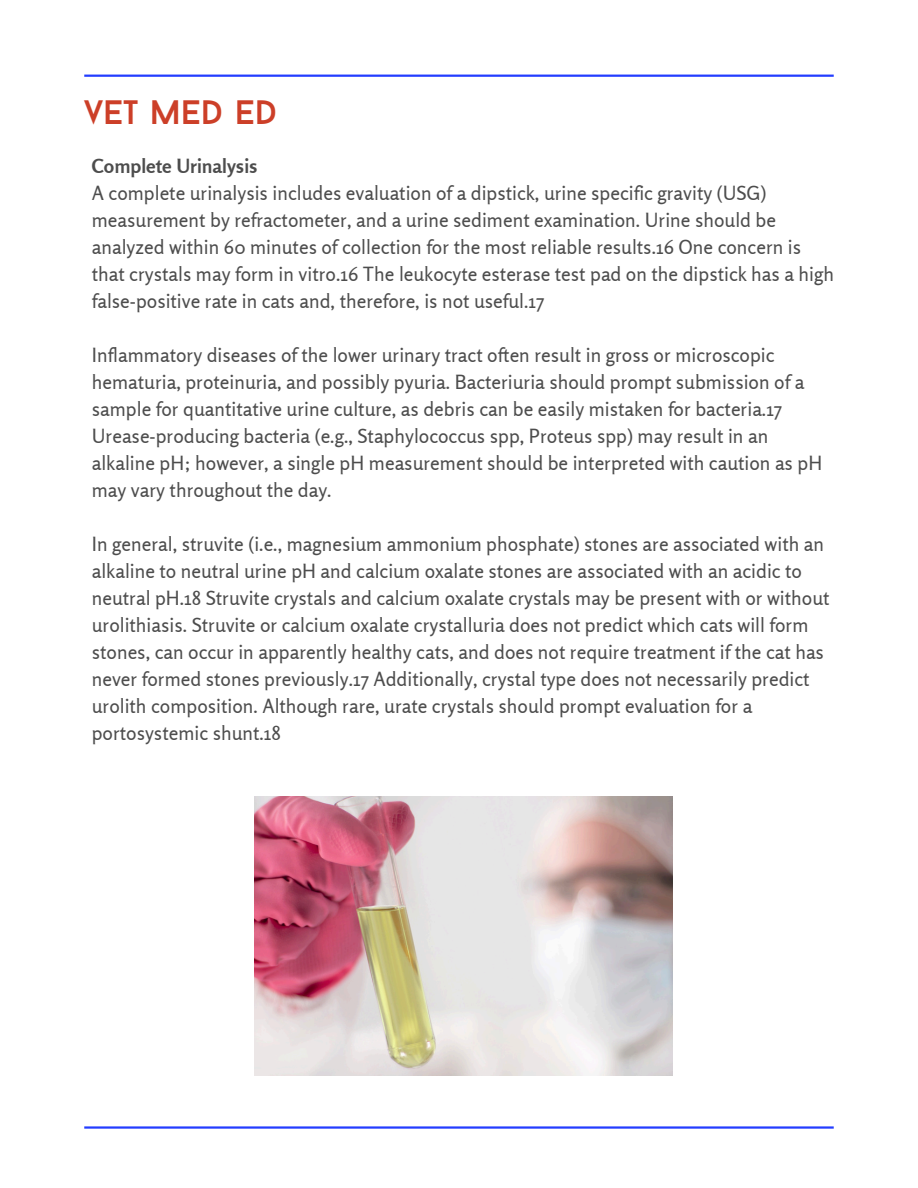
<style>
.page{position:relative;width:918px;height:1188px;background:#fff}
.page>*{position:absolute;margin:0;border:0;box-sizing:border-box;transform-origin:0 0}
.t1{font:33.9px "Baron Neue";color:#cc3f28}
.t2{font:19.5px/27px "Rosario";color:#4d4d4d}
.t3{font:700 19.5px "Rosario";color:#4d4d4d}
</style>
<div class="page">
<hr style="left:84px;top:75px;width:750px;height:2px;background:#233dff">
<hr style="left:84px;top:1126px;width:750px;height:3px;background:#233dff">
<img style="left:254px;top:797px;width:419px;height:279px">
<p class="t1" style="left:84px;top:99px;width:195px">VET MED ED</p>
<h1 class="t3" style="left:92px;top:154px;width:167px">Complete Urinalysis</h1>
<p class="t2" style="left:92px;top:179px;width:744px">A complete urinalysis includes evaluation of a dipstick, urine specific gravity (USG) measurement by refractometer, and a urine sediment examination. Urine should be analyzed within 60 minutes of collection for the most reliable results.16 One concern is that crystals may form in vitro.16 The leukocyte esterase test pad on the dipstick has a high false-positive rate in cats and, therefore, is not useful.17</p>
<p class="t2" style="left:92px;top:341px;width:732px">Inflammatory diseases of the lower urinary tract often result in gross or microscopic hematuria, proteinuria, and possibly pyuria. Bacteriuria should prompt submission of a sample for quantitative urine culture, as debris can be easily mistaken for bacteria.17<br>Urease-producing bacteria (e.g., Staphylococcus spp, Proteus spp) may result in an alkaline pH; however, a single pH measurement should be interpreted with caution as pH may vary throughout the day.</p>
<p class="t2" style="left:92px;top:530px;width:739px">In general, struvite (i.e., magnesium ammonium phosphate) stones are associated with an alkaline to neutral urine pH and calcium oxalate stones are associated with an acidic to neutral pH.18 Struvite crystals and calcium oxalate crystals may be present with or without urolithiasis. Struvite or calcium oxalate crystalluria does not predict which cats will form stones, can occur in apparently healthy cats, and does not require treatment if the cat has never formed stones previously.17 Additionally, crystal type does not necessarily predict urolith composition. Although rare, urate crystals should prompt evaluation for a portosystemic shunt.18</p>
</div>
